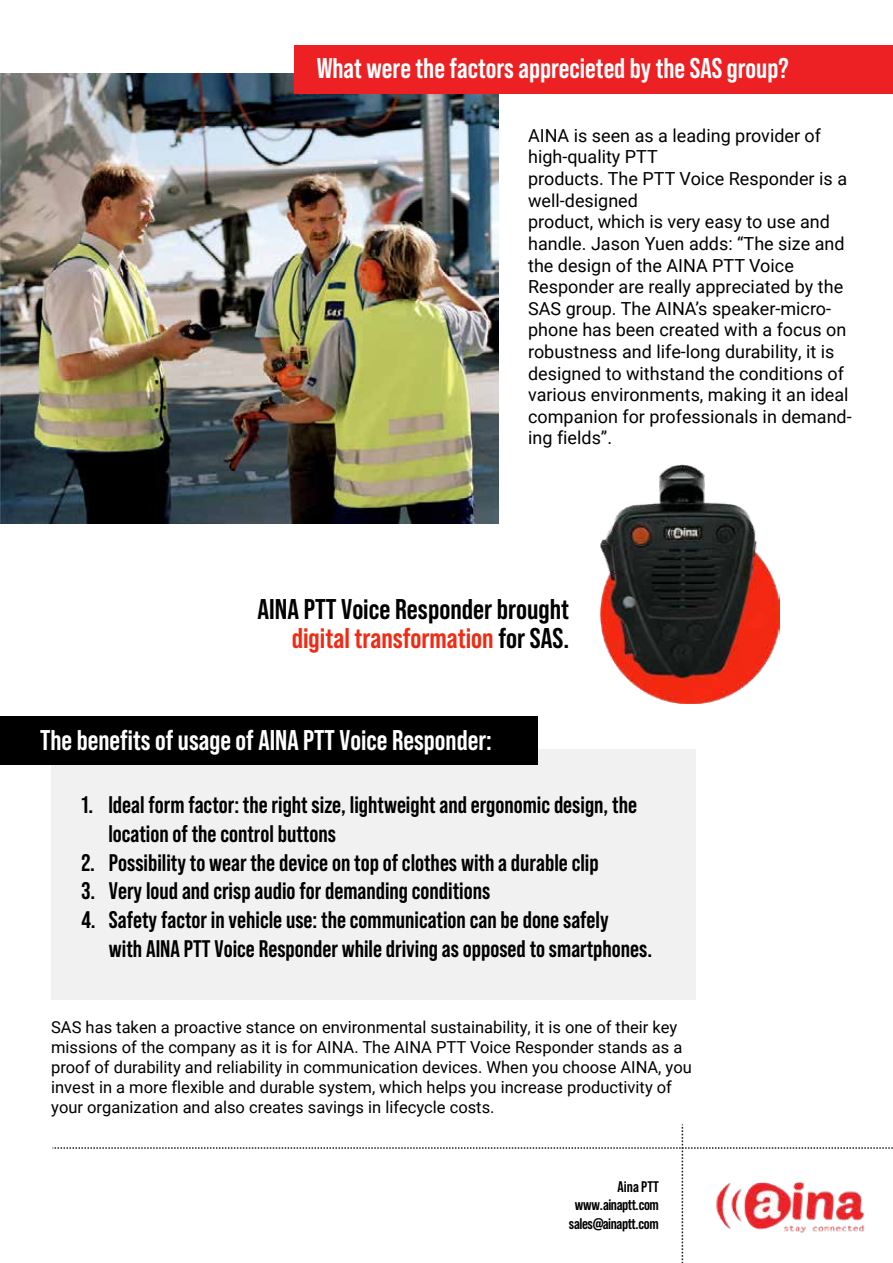
<style>
.page{position:relative;width:893px;height:1263px;background:#fff}
.page>*{position:absolute;margin:0;border:0;box-sizing:border-box;transform-origin:0 0}
.t1{font:700 28.5px "Bebas Neue Pro";color:#fff}
.t2{font:700 28.5px/28.5px "Bebas Neue Pro";color:#000;text-align:right}
.t3{font:700 24px/28.8px "Bebas Neue Pro";color:#000}
.t4{font:18px/21.6px "Roboto";color:#000}
.t5{font:16.5px/19.8px "Roboto";color:#000}
.t6{font:700 15.45px/18.5px "Bebas Neue Pro";letter-spacing:-.025em;color:#000;text-align:right}
.s1{color:#f22a13}
</style>
<div class="page">
<img style="left:0;top:74px;width:498px;height:450px">
<div style="left:51px;top:749px;width:645px;height:250px;background:#f1f1f1"></div>
<img style="left:600px;top:464px;width:180px;height:239px">
<div style="left:295px;top:45px;width:598px;height:48px;background:#ed2024"></div>
<svg style="left:53px;top:1124px;width:840px;height:139px"></svg>
<img style="left:711px;top:1167px;width:159px;height:75px">
<div style="left:0;top:716px;width:538px;height:48px;background:#000"></div>
<h1 class="t1" style="left:317px;top:52px;width:473px">What were the factors apprecieted by the SAS group?</h1>
<p class="t4" style="left:528px;top:124px;width:325px">AINA is seen as a leading provider of high-quality PTT<br>products. The PTT Voice Responder is a well-designed<br>product, which is very easy to use and handle. Jason Yuen adds: “The size and the design of the AINA PTT Voice Responder are really appreciated by the SAS group. The AINA’s speaker-micro&shy;phone has been created with a focus on robustness and life-long durability, it is designed to withstand the conditions of various environments, making it an ideal companion for professionals in demand&shy;ing fields”.</p>
<h1 class="t2" style="left:257px;top:595px;width:313px">AINA PTT Voice Responder brought <span class="s1">digital transformation</span> for SAS.</h1>
<h1 class="t1" style="left:40px;top:723px;width:453px">The benefits of usage of AINA PTT Voice Responder:</h1>
<h2 class="t3" style="left:108px;top:790px;width:530px;text-indent:-27px">1. Ideal form factor: the right size, lightweight and ergonomic design, the location of the control buttons</h2>
<h2 class="t3" style="left:81px;top:847px;width:519px">2. Possibility to wear the device on top of clothes with a durable clip</h2>
<h2 class="t3" style="left:81px;top:876px;width:410px">3. Very loud and crisp audio for demanding conditions</h2>
<h2 class="t3" style="left:109px;top:905px;width:545px;text-indent:-28px">4. Safety factor in vehicle use: the communication can be done safely<br>with AINA PTT Voice Responder while driving as opposed to smartphones.</h2>
<p class="t5" style="left:51px;top:1017px;width:642px">SAS has taken a proactive stance on environmental sustainability, it is one of their key missions of the company as it is for AINA. The AINA PTT Voice Responder stands as a proof of durability and reliability in communication devices. When you choose AINA, you invest in a more flexible and durable system, which helps you increase productivity of your organization and also creates savings in lifecycle costs.</p>
<p class="t6" style="left:569px;top:1177px;width:91px">AinaPTT www.ainaptt.com sales@ainaptt.com</p>
</div>
